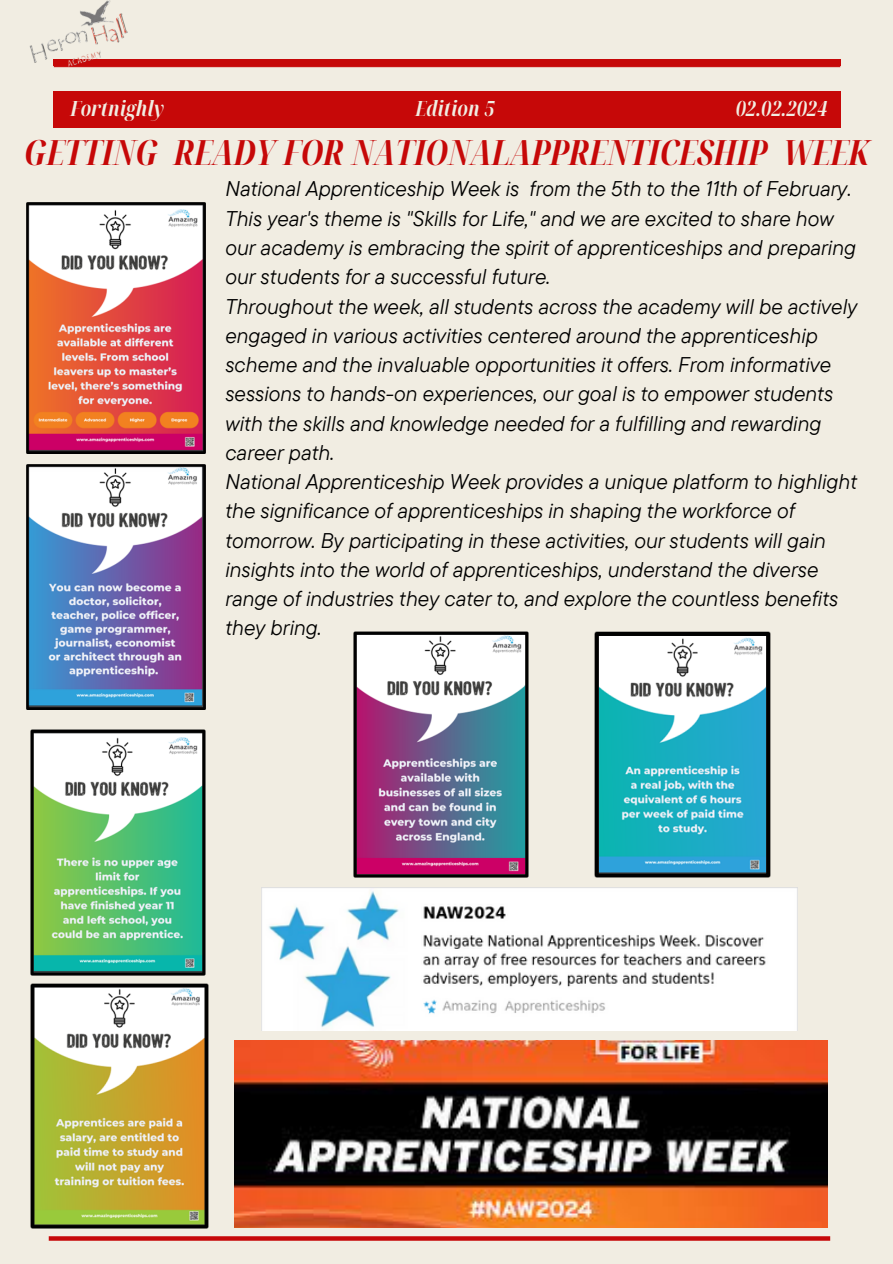
<style>
.page{position:relative;width:893px;height:1264px;background:#fff}
.page>*{position:absolute;margin:0;border:0;box-sizing:border-box;transform-origin:0 0}
.t1{font:italic 700 extra-condensed 34.8px "Noto Serif Display";color:#c60808}
.t2{font:italic 21.3px/29.2px "TT Commons Pro";color:#000}
.t3{font:italic 700 extra-condensed 21px "Noto Serif Display";color:#f1ede2}
</style>
<div class="page">
<div style="left:0;top:0;width:892px;height:1263px;background:#f1ede2"></div>
<svg style="left:49px;top:1236px;width:781px;height:4px;background:#c81615"></svg>
<hr style="left:54px;top:66px;width:786px;height:1px;background:#c60808">
<div style="left:53px;top:60px;width:787px;height:6px;background:#c60808"></div>
<div style="left:53px;top:91px;width:787px;height:36px;background:#c60808"></div>
<img style="left:29px;top:0;width:129px;height:68px">
<img style="left:27px;top:464px;width:179px;height:245px">
<img style="left:27px;top:203px;width:179px;height:250px">
<img style="left:31px;top:730px;width:174px;height:245px">
<img style="left:353px;top:631px;width:176px;height:246px">
<img style="left:594px;top:631px;width:176px;height:246px">
<img style="left:31px;top:983px;width:178px;height:245px">
<img style="left:234px;top:1040px;width:593px;height:187px">
<img style="left:261px;top:887px;width:536px;height:143px">
<p class="t3" style="left:415px;top:93px;width:80px">Edition 5</p>
<p class="t3" style="left:735px;top:93px;width:93px">02.02.2024</p>
<h1 class="t1" style="left:24px;top:128px;width:846px">GETTING READY FOR NATIONALAPPRENTICESHIP WEEK</h1>
<p class="t3" style="left:70px;top:93px;width:95px">Fortnighly</p>
<p class="t2" style="left:225px;top:174px;width:633px">National Apprenticeship Week is from the 5th to the 11th of February.<br>This year's theme is "Skills for Life," and we are excited to share how our academy is embracing the spirit of apprenticeships and preparing our students for a successful future.<br>Throughout the week, all students across the academy will be actively engaged in various activities centered around the apprenticeship scheme and the invaluable opportunities it offers. From informative sessions to hands-on experiences, our goal is to empower students with the skills and knowledge needed for a fulfilling and rewarding career path.<br>National Apprenticeship Week provides a unique platform to highlight the significance of apprenticeships in shaping the workforce of tomorrow. By participating in these activities, our students will gain insights into the world of apprenticeships, understand the diverse range of industries they cater to, and explore the countless benefits they bring.</p>
</div>
